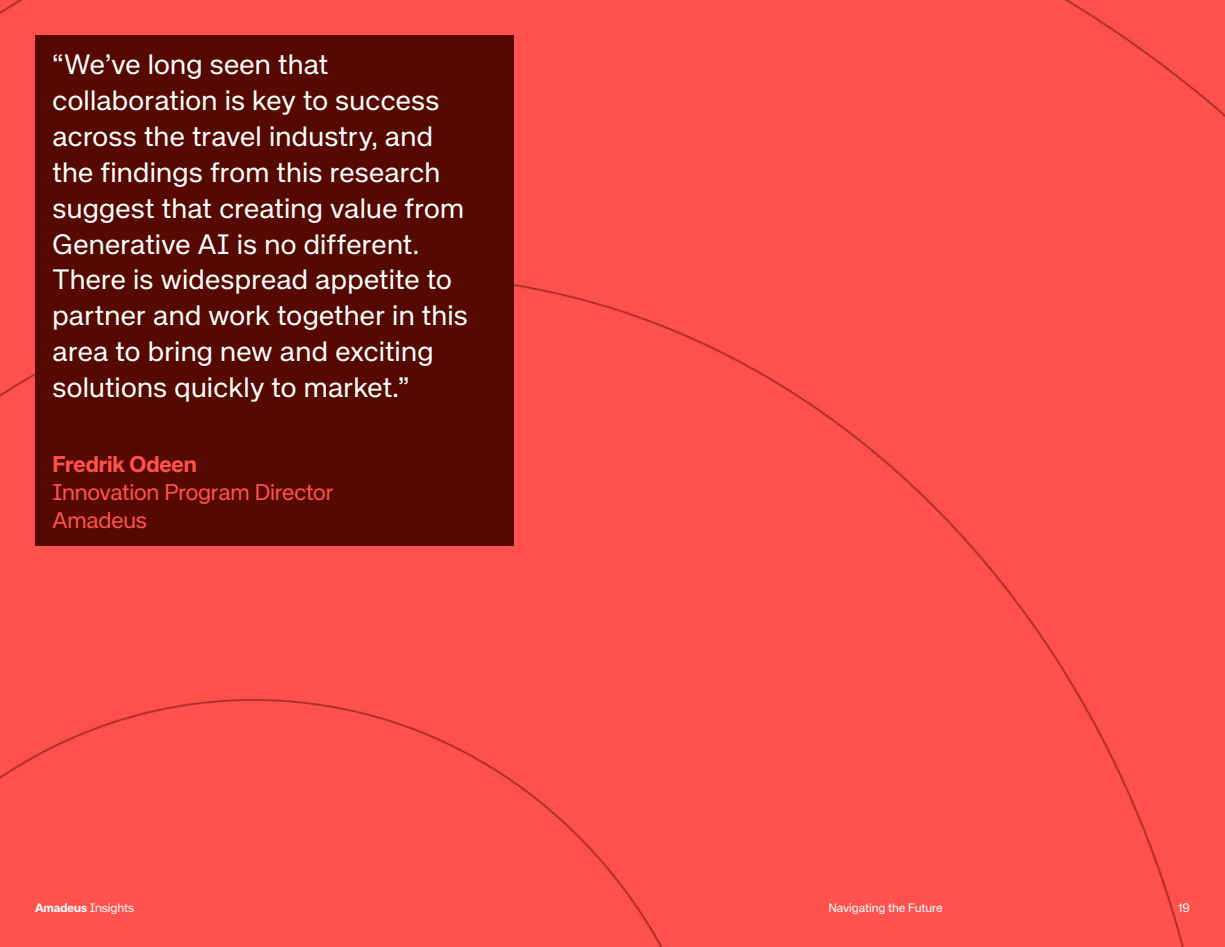
<style>
.page{position:relative;width:1225px;height:947px;background:#ff514d}
.page>*{position:absolute;margin:0;border:0;box-sizing:border-box;transform-origin:0 0}
.t1{font:28px/35.9px "Amadeus Neue";letter-spacing:.005em;color:#fff}
.t2{font:22.75px/28px "Amadeus Neue";letter-spacing:-.01em;color:#ff514d}
.t3{font:700 22.75px "Amadeus Neue";letter-spacing:-.005em;color:#ff514d}
.t4{font:12.25px "Amadeus Neue";letter-spacing:-.01em;color:#fff}
.s1{font-weight:700}
</style>
<div class="page">
<div style="left:35px;top:35px;width:478px;height:510px;background:#560900"></div>
<p class="t1" style="left:52px;top:47px;width:417px">“We’ve long seen that collaboration is key to success across the travel industry, and the findings from this research suggest that creating value from<br>Generative AI is no different.<br>There is widespread appetite to partner and work together in this area to bring new and exciting solutions quickly to market.”</p>
<p class="t3" style="left:52px;top:450px;width:146px">Fredrik Odeen</p>
<p class="t2" style="left:52px;top:478px;width:283px">Innovation Program Director<br>Amadeus</p>
<p class="t4" style="left:35px;top:901px;width:101px"><span class="s1">Amadeus</span> Insights</p>
<p class="t4" style="left:828px;top:901px;width:116px">Navigating the Future</p>
<p class="t4" style="left:1178px;top:901px;width:14px">19</p>
</div>
